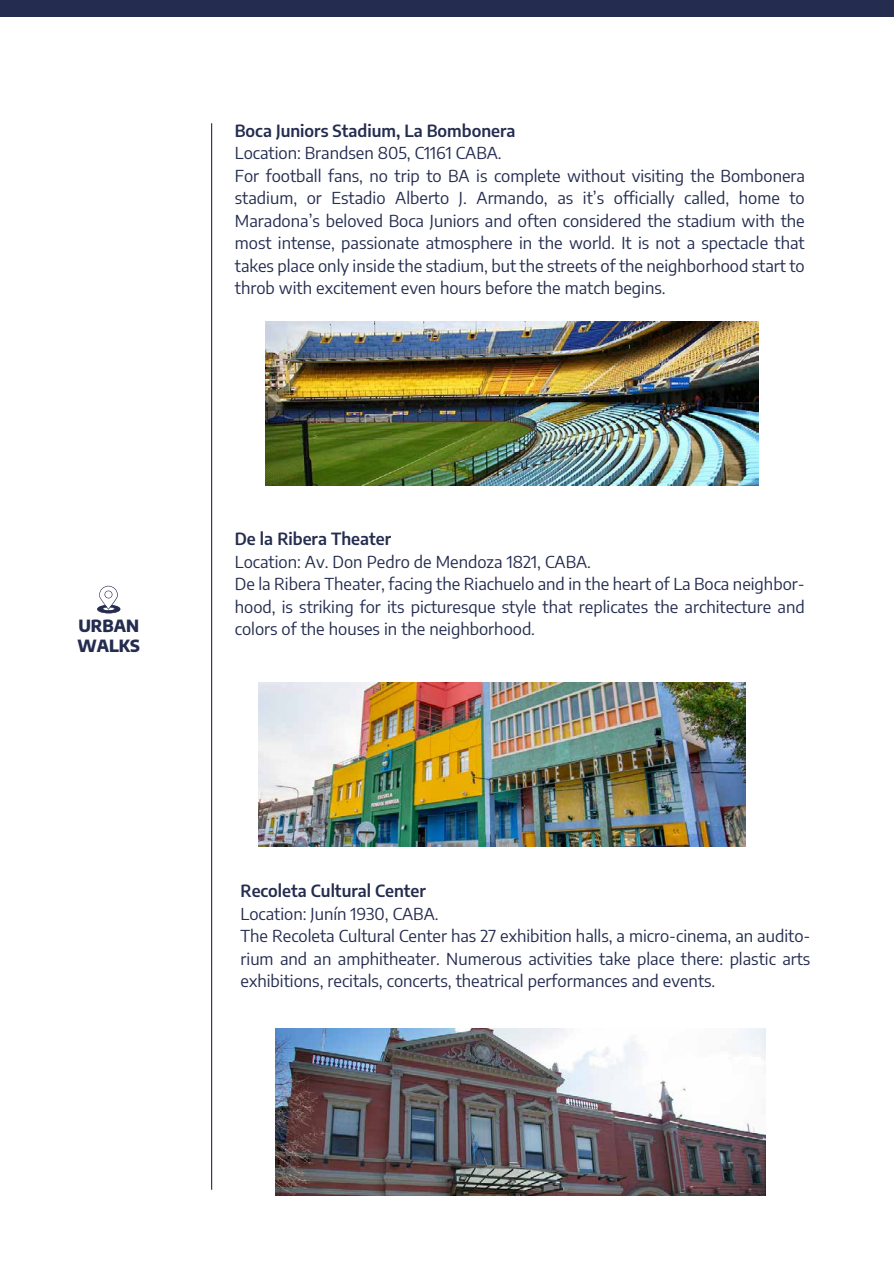
<style>
.page{position:relative;width:894px;height:1264px;background:#fff}
.page>*{position:absolute;margin:0;border:0;box-sizing:border-box;transform-origin:0 0}
.t1{font:16.5px/22.5px "Encode Sans";color:#242c4f}
.t2{font:600 16.5px "Encode Sans";color:#242c4f}
.t3{font:800 16.5px "Encode Sans";color:#242c4f}
</style>
<div class="page">
<hr style="left:211px;top:123px;width:1px;height:1066px;background:#242c4f">
<div style="left:0;top:0;width:893px;height:16px;background:#242c4f"></div>
<img style="left:258px;top:682px;width:487px;height:164px">
<img style="left:276px;top:1028px;width:488px;height:166px">
<svg style="left:97px;top:585px;width:23px;height:28px"></svg>
<img style="left:265px;top:322px;width:493px;height:164px">
<p class="t2" style="left:235px;top:118px;width:282px">Boca Juniors Stadium, La Bombonera</p>
<p class="t1" style="left:235px;top:141px;width:571px">Location: Brandsen 805, C1161 CABA.<br>For football fans, no trip to BA is complete without visiting the Bombonera stadium, or Estadio Alberto J. Armando, as it’s officially called, home to Maradona’s beloved Boca Juniors and often considered the stadium with the most intense, passionate atmosphere in the world. It is not a spectacle that takes place only inside the stadium, but the streets of the neighborhood start to throb with excitement even hours before the match begins.</p>
<p class="t2" style="left:235px;top:527px;width:158px">De la Ribera Theater</p>
<p class="t1" style="left:235px;top:549px;width:571px">Location: Av. Don Pedro de Mendoza 1821, CABA.<br>De la Ribera Theater, facing the Riachuelo and in the heart of La Boca neighbor&shy;hood, is striking for its picturesque style that replicates the architecture and</p>
<p class="t3" style="left:78px;top:612px;width:62px">URBAN</p>
<p class="t1" style="left:235px;top:617px;width:302px">colors of the houses in the neighborhood.</p>
<p class="t3" style="left:77px;top:632px;width:64px">WALKS</p>
<p class="t2" style="left:240px;top:878px;width:187px">Recoleta Cultural Center</p>
<p class="t1" style="left:240px;top:901px;width:571px">Location: Junín 1930, CABA.<br>The Recoleta Cultural Center has 27 exhibition halls, a micro-cinema, an audito&shy;rium and an amphitheater. Numerous activities take place there: plastic arts exhibitions, recitals, concerts, theatrical performances and events.</p>
</div>
